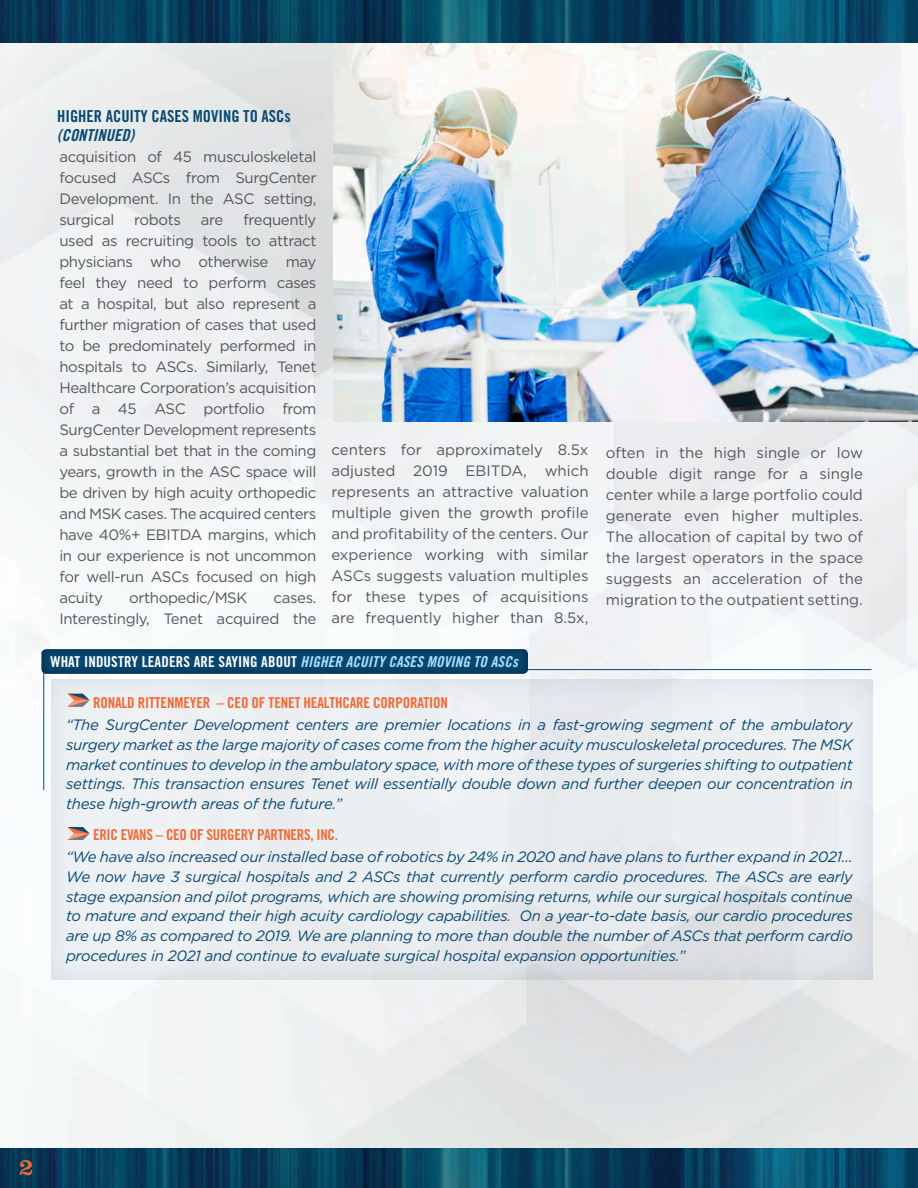
<style>
.page{position:relative;width:918px;height:1188px;background:#fff}
.page>*{position:absolute;margin:0;border:0;box-sizing:border-box;transform-origin:0 0}
.t1{font:24px "Clarendon";color:#f26935}
.t2{font:16.5px/19.5px "Trade Gothic Bold Cond Twenty";color:#074974}
.t3{font:15px/21px "Gotham";letter-spacing:-.025em;color:#54565a;text-align:justify}
.t4{font:italic 15px/20px "Gotham";letter-spacing:-.02em;color:#074974;text-align:justify}
.t5{font:15px "Trade Gothic Bold Cond Twenty";letter-spacing:-.01em;color:#f26935}
.t6{font:15px "Trade Gothic Bold Cond Twenty";letter-spacing:.01em;color:#fff}
.s1{font-family:"Trade Gothic Bold Cond Twenty Obl"}
.s2{font-family:"Trade Gothic Bold Cond Twenty Obl";color:#aae0f9}
</style>
<div class="page">
<div style="left:0;top:0;width:918px;height:1188px;background:#231f20;opacity:.27"></div>
<img style="left:334px;top:42px;width:584px;height:380px">
<img style="left:0;top:1148px;width:918px;height:40px">
<img style="left:0;top:0;width:918px;height:42px">
<div style="left:51px;top:678px;width:822px;height:303px;background:#074974;opacity:.75"></div>
<hr style="left:446px;top:669px;width:426px;height:1px;background:#074974">
<hr style="left:43px;top:658px;width:1px;height:132px;background:#074974">
<div style="left:41px;top:646px;width:487px;height:29px;background:#231f20;opacity:.59"></div>
<svg style="left:67px;top:694px;width:23px;height:13px"></svg>
<svg style="left:67px;top:827px;width:23px;height:13px"></svg>
<p class="t2" style="left:57px;top:106px;width:235px">HIGHER ACUITY CASES MOVING TO ASCs <span class="s1">(CONTINUED)</span></p>
<p class="t3" style="left:59px;top:146px;width:259px">acquisition of 45 musculoskeletal focused ASCs from SurgCenter Development. In the ASC setting, surgical</p>
<p class="t3" style="left:59px;top:209px;width:259px;text-indent:184px">frequently used as recruiting tools to attract physicians who otherwise may feel they need to perform cases at a hospital, but also represent a further migration of cases that used to be predominately performed in hospitals to ASCs. Similarly, Tenet Healthcare Corporation’s acquisition of a 45 ASC portfolio from SurgCenter Development represents a substantial bet that in the coming years, growth in the ASC space will be driven by high acuity orthopedic and MSK cases. The acquired centers have 40%+ EBITDA margins, which in our experience is not uncommon for well-run ASCs focused on high acuity</p>
<p class="t3" style="left:134px;top:209px;width:48px">robots</p>
<p class="t3" style="left:201px;top:209px;width:24px">are</p>
<p class="t3" style="left:129px;top:587px;width:120px">orthopedic/MSK</p>
<p class="t3" style="left:59px;top:587px;width:259px;text-align:right">cases.<br>Interestingly, Tenet acquired the</p>
<p class="t3" style="left:332px;top:439px;width:259px">centers for approximately 8.5x adjusted 2019 EBITDA, which represents an attractive valuation multiple given the growth profile and profitability of the centers. Our experience working with similar ASCs suggests valuation multiples for these types of acquisitions are frequently higher than 8.5x,</p>
<p class="t3" style="left:606px;top:442px;width:259px">often in the high single or low double digit range for a single center while a large portfolio could generate even higher multiples.<br>The allocation of capital by two of the largest operators in the space suggests an acceleration of the migration to the outpatient setting.</p>
<p class="t6" style="left:51px;top:653px;width:469px">WHAT INDUSTRY LEADERS ARE SAYING ABOUT <span class="s2">HIGHER ACUITY CASES MOVING TO ASCs</span></p>
<p class="t5" style="left:93px;top:694px;width:356px">RONALD RITTENMEYER – CEO OF TENET HEALTHCARE CORPORATION</p>
<p class="t4" style="left:66px;top:714px;width:788px">“The SurgCenter Development centers are premier locations in a fast-growing segment of the ambulatory surgery market as the large majority of cases come from the higher acuity musculoskeletal procedures. The MSK market continues to develop in the ambulatory space, with more of these types of surgeries shifting to outpatient settings. This transaction ensures Tenet will essentially double down and further deepen our concentration in these high-growth areas of the future.”</p>
<p class="t5" style="left:93px;top:826px;width:247px">ERIC EVANS – CEO OF SURGERY PARTNERS, INC.</p>
<p class="t4" style="left:66px;top:846px;width:788px">“We have also increased our installed base of robotics by 24% in 2020 and have plans to further expand in 2021… We now have 3 surgical hospitals and 2 ASCs that currently perform cardio procedures. The ASCs are early stage expansion and pilot programs, which are showing promising returns, while our surgical hospitals continue to mature and expand their high acuity cardiology capabilities. On a year-to-date basis, our cardio procedures are up 8% as compared to 2019. We are planning to more than double the number of ASCs that perform cardio procedures in 2021 and continue to evaluate surgical hospital expansion opportunities.”</p>
<p class="t1" style="left:19px;top:1152px;width:16px">2</p>
</div>
